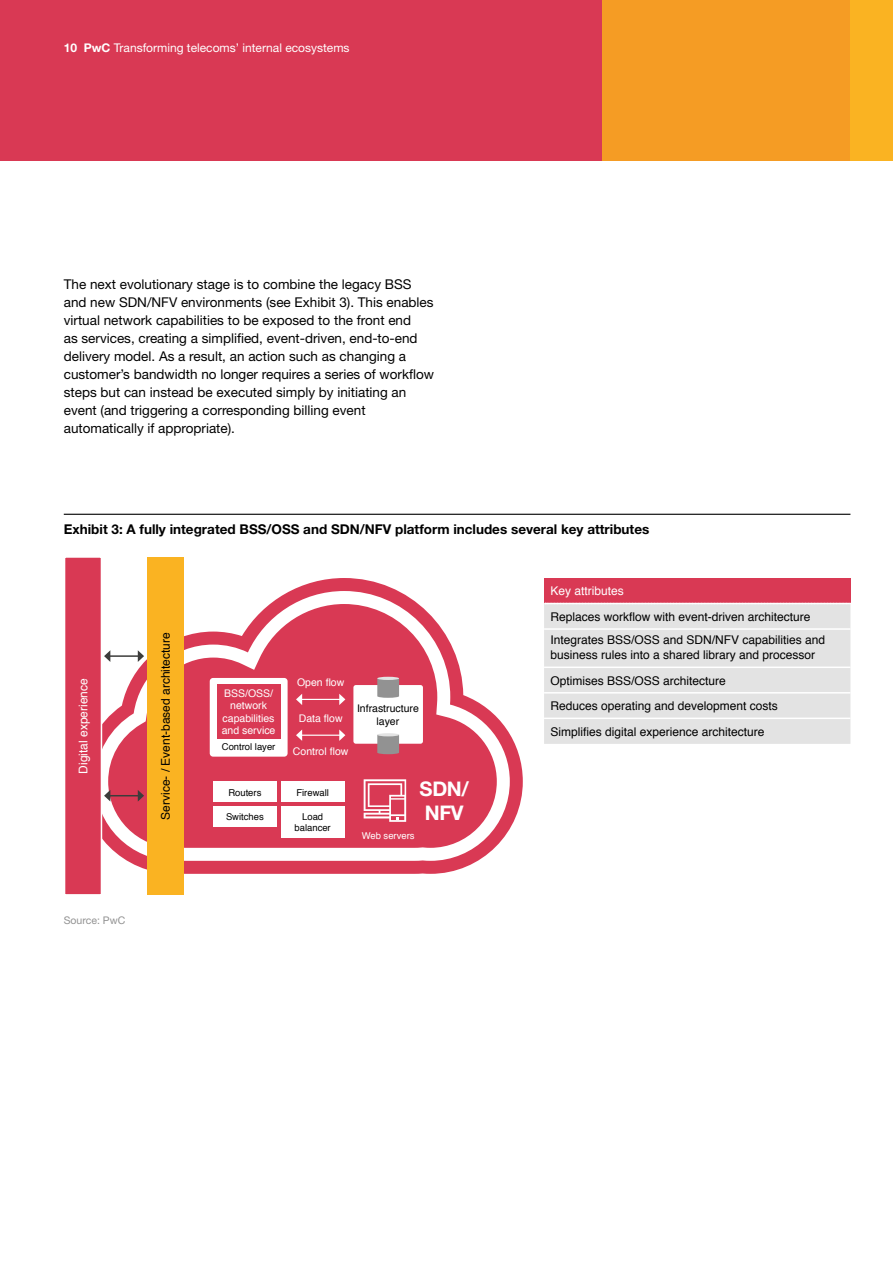
<style>
.page{position:relative;width:893px;height:1263px;background:#fff}
.page>*{position:absolute;margin:0;border:0;box-sizing:border-box;transform-origin:0 0}
.t1{font:700 20.1px/24.2px "Helvetica Neue";letter-spacing:-.02em;color:#fff}
.t2{font:13.5px/18px "Helvetica Neue";color:#000}
.t3{font:700 13.5px "Helvetica Neue";color:#000}
.t4{font:12px/25.7px "Helvetica";color:#000}
.t5{font:12px "Helvetica Neue";color:#fff}
.t6{font:12px "Helvetica";color:#fff}
.t7{font:10.5px/12.6px "Helvetica";color:#fff;text-align:center}
.t8{font:10.5px/12.6px "Helvetica";color:#000;text-align:center}
.t9{font:10.5px "Helvetica Neue";color:#929292}
.t10{font:9.45px/11.4px "Helvetica";color:#000;text-align:center}
.t11{font:9.45px "Helvetica";color:#fff}
.s1{font-weight:700}
</style>
<div class="page">
<div style="left:0;top:0;width:893px;height:160px;background:#d93954"></div>
<div style="left:602px;top:0;width:291px;height:160px;background:#f59c24"></div>
<div style="left:850px;top:0;width:43px;height:160px;background:#fab322"></div>
<hr style="left:64px;top:514px;width:786px;height:1px;background:#000">
<svg style="left:102px;top:578px;width:421px;height:296px;fill:#d93954"></svg>
<div style="left:210px;top:678px;width:78px;height:79px;background:#fff;border-radius:3px"></div>
<div style="left:353px;top:685px;width:70px;height:59px;background:#fff;border-radius:2px"></div>
<div style="left:217px;top:684px;width:63px;height:55px;background:#d93954"></div>
<div style="left:213px;top:782px;width:64px;height:20px;background:#fff"></div>
<div style="left:281px;top:782px;width:63px;height:20px;background:#fff"></div>
<div style="left:213px;top:806px;width:64px;height:20px;background:#fff"></div>
<div style="left:281px;top:806px;width:63px;height:32px;background:#fff"></div>
<hr style="left:301px;top:699px;width:39px;height:1px;background:#fff">
<svg style="left:296px;top:694px;width:6px;height:11px"></svg>
<svg style="left:339px;top:694px;width:6px;height:11px"></svg>
<hr style="left:301px;top:735px;width:39px;height:1px;background:#fff">
<svg style="left:296px;top:729px;width:6px;height:12px"></svg>
<svg style="left:339px;top:729px;width:6px;height:12px"></svg>
<svg style="left:364px;top:779px;width:42px;height:43px"></svg>
<svg style="left:377px;top:735px;width:22px;height:19px"></svg>
<hr style="left:377px;top:733px;width:22px;height:3px;background:#e3e3e3;border-radius:50%">
<svg style="left:377px;top:679px;width:22px;height:19px"></svg>
<hr style="left:377px;top:677px;width:22px;height:3px;background:#e3e3e3;border-radius:50%">
<div style="left:65px;top:557px;width:36px;height:338px;background:#d93954"></div>
<div style="left:64px;top:556px;width:38px;height:340px;border:2px solid #fff"></div>
<div style="left:147px;top:557px;width:37px;height:338px;background:#fab322"></div>
<hr style="left:110px;top:655px;width:28px;height:2px;background:#3c3c3b">
<svg style="left:104px;top:650px;width:6px;height:12px"></svg>
<svg style="left:138px;top:650px;width:6px;height:12px"></svg>
<svg style="left:104px;top:790px;width:40px;height:11px"></svg>
<div style="left:544px;top:578px;width:306px;height:25px;background:#d93954"></div>
<div style="left:544px;top:603px;width:307px;height:141px;background:#e3e3e3"></div>
<hr style="left:544px;top:628px;width:306px;height:2px;background:#fff">
<hr style="left:544px;top:666px;width:306px;height:2px;background:#fff">
<hr style="left:544px;top:692px;width:306px;height:1px;background:#fff">
<hr style="left:544px;top:717px;width:306px;height:2px;background:#fff">
<p class="t5" style="left:64px;top:41px;width:287px"><span class="s1">10 PwC</span> Transforming telecoms’ internal ecosystems</p>
<p class="t2" style="left:64px;top:275px;width:372px">The next evolutionary stage is to combine the legacy BSS and new SDN/NFV environments (see Exhibit 3). This enables virtual network capabilities to be exposed to the front end<br>as services, creating a simplified, event-driven, end-to-end delivery model. As a result, an action such as changing a customer’s bandwidth no longer requires a series of workflow steps but can instead be executed simply by initiating an event (and triggering a corresponding billing event automatically if appropriate).</p>
<p class="t3" style="left:64px;top:521px;width:587px">Exhibit 3: A fully integrated BSS/OSS and SDN/NFV platform includes several key attributes</p>
<p class="t6" style="left:74px;top:774px;width:97px;rotate:-90deg">Digital experience</p>
<p class="t4" style="left:153px;top:820px;width:189px;rotate:-90deg">Service- / Event-based architecture</p>
<p class="t9" style="left:64px;top:914px;width:63px">Source: PwC</p>
<p class="t7" style="left:222px;top:687px;width:55px">BSS/OSS/ network capabilities and service</p>
<p class="t10" style="left:222px;top:741px;width:55px">Control layer</p>
<p class="t7" style="left:297px;top:676px;width:49px">Open flow</p>
<p class="t7" style="left:299px;top:712px;width:45px">Data flow</p>
<p class="t7" style="left:293px;top:745px;width:57px">Control flow</p>
<p class="t8" style="left:357px;top:702px;width:63px">Infrastructure layer</p>
<p class="t10" style="left:228px;top:787px;width:35px">Routers</p>
<p class="t10" style="left:296px;top:787px;width:34px">Firewall</p>
<p class="t10" style="left:226px;top:811px;width:39px">Switches</p>
<p class="t10" style="left:295px;top:811px;width:38px">Load balancer</p>
<h1 class="t1" style="left:420px;top:776px;width:51px">SDN/<br>NFV</h1>
<p class="t11" style="left:362px;top:828px;width:54px">Web servers</p>
<p class="t6" style="left:550px;top:582px;width:75px">Key attributes</p>
<p class="t4" style="left:550px;top:605px;width:276px;line-height:23.7px">Replaces workflow with event-driven architecture<br>Integrates BSS/OSS and SDN/NFV capabilities and</p>
<p class="t4" style="left:550px;top:642px;width:266px">business rules into a shared library and processor Optimises BSS/OSS architecture<br>Reduces operating and development costs Simplifies digital experience architecture</p>
</div>
